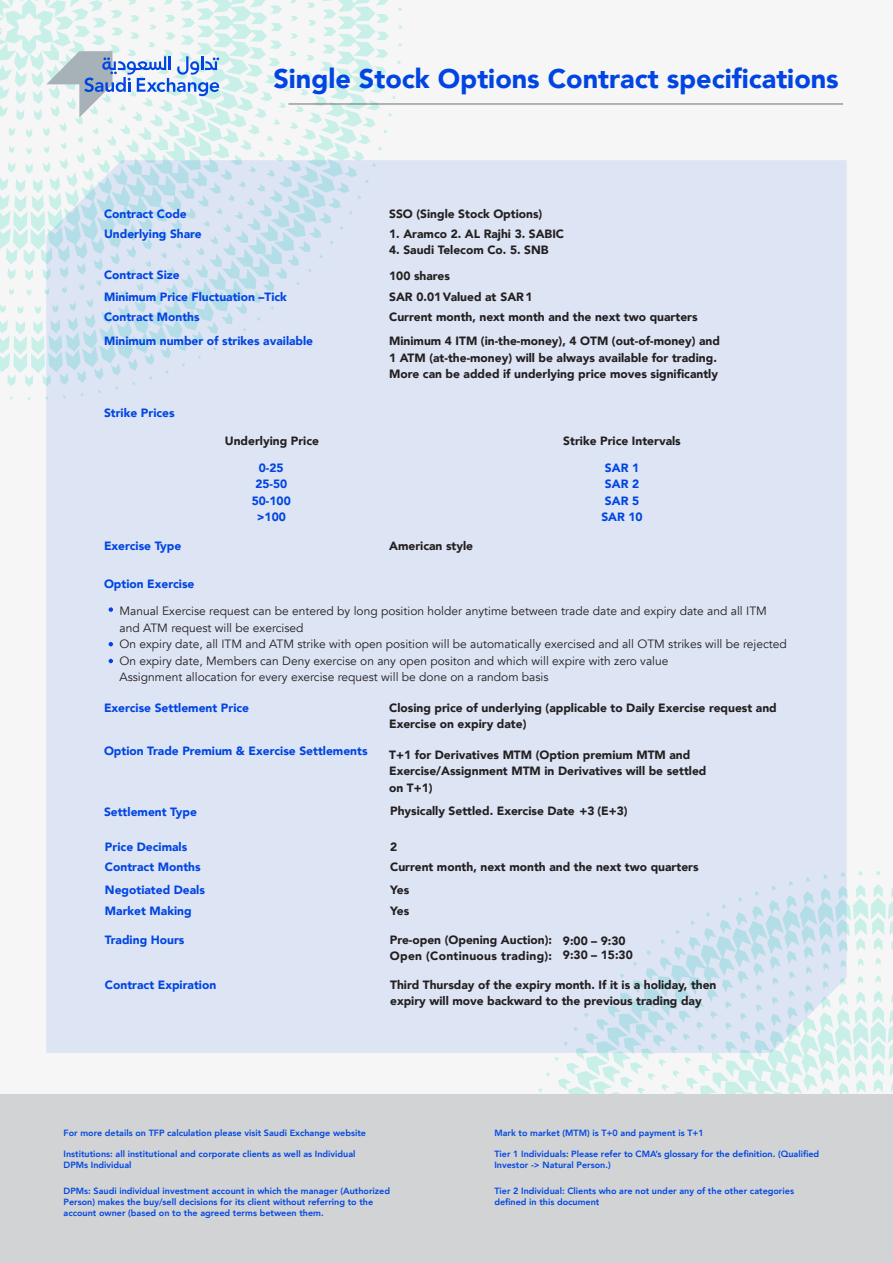
<style>
.page{position:relative;width:893px;height:1263px;background:#f6f6f6}
.page>*{position:absolute;margin:0;border:0;box-sizing:border-box;transform-origin:0 0}
.t1{font:900 27px "Avenir";color:#0045e3}
.t2{font:900 12px/16.5px "Avenir";color:#231f20}
.t3{font:12px/16.5px "Avenir";color:#231f20}
.t4{font:900 12px/16.5px "Avenir";color:#0045e3;text-align:center}
.t5{font:800 9px/10.8px "Avenir";color:#0045e3}
</style>
<div class="page">
<svg style="left:538px;top:870px;width:355px;height:224px"></svg>
<svg style="left:0;top:0;width:403px;height:400px"></svg>
<div style="left:46px;top:160px;width:801px;height:893px;background:#dde4f4"></div>
<div style="left:0;top:1094px;width:893px;height:169px;background:#d1d3d4"></div>
<svg style="left:46px;top:51px;width:173px;height:66px"></svg>
<hr style="left:288px;top:104px;width:555px;height:1px;background:#6d6e71">
<svg style="left:109px;top:607px;width:4px;height:5px"></svg>
<svg style="left:109px;top:642px;width:4px;height:4px"></svg>
<svg style="left:109px;top:659px;width:4px;height:4px"></svg>
<h1 class="t1" style="left:273px;top:56px;width:567px">Single Stock Options Contract specifications</h1>
<p class="t4" style="left:104px;top:205px;width:84px">Contract Code</p>
<p class="t2" style="left:389px;top:205px;width:155px">SSO (Single Stock Options)</p>
<p class="t4" style="left:104px;top:225px;width:99px">Underlying Share</p>
<p class="t2" style="left:389px;top:225px;width:177px">1. Aramco 2. AL Rajhi 3. SABIC</p>
<p class="t2" style="left:389px;top:242px;width:161px">4. Saudi Telecom Co. 5. SNB</p>
<p class="t4" style="left:104px;top:266px;width:77px">Contract Size</p>
<p class="t2" style="left:389px;top:267px;width:62px">100 shares</p>
<p class="t4" style="left:104px;top:288px;width:184px">Minimum Price Fluctuation –Tick</p>
<p class="t2" style="left:389px;top:288px;width:145px">SAR 0.01 Valued at SAR1</p>
<p class="t4" style="left:104px;top:308px;width:97px">Contract Months</p>
<p class="t2" style="left:389px;top:308px;width:310px">Current month, next month and the next two quarters</p>
<p class="t4" style="left:104px;top:333px;width:211px">Minimum number of strikes available</p>
<p class="t2" style="left:389px;top:333px;width:332px">Minimum 4 ITM (in-the-money), 4 OTM (out-of-money) and<br>1 ATM (at-the-money) will be always available for trading.<br>More can be added if underlying price moves significantly</p>
<p class="t4" style="left:104px;top:404px;width:72px">Strike Prices</p>
<p class="t2" style="left:225px;top:432px;width:96px">Underlying Price</p>
<p class="t2" style="left:563px;top:432px;width:119px">Strike Price Intervals</p>
<p class="t4" style="left:601px;top:459px;width:43px;text-align:left">SAR 1<br>SAR 2<br>SAR 5<br>SAR 10</p>
<p class="t4" style="left:252px;top:459px;width:41px">0-25<br>25-50<br>50-100 &gt;100</p>
<p class="t4" style="left:104px;top:537px;width:79px">Exercise Type</p>
<p class="t2" style="left:389px;top:537px;width:86px">American style</p>
<p class="t4" style="left:104px;top:575px;width:92px">Option Exercise</p>
<p class="t3" style="left:119px;top:603px;width:669px">Manual Exercise request can be entered by long position holder anytime between trade date and expiry date and all ITM and ATM request will be exercised<br>On expiry date, all ITM and ATM strike with open position will be automatically exercised and all OTM strikes will be rejected On expiry date, Members can Deny exercise on any open positon and which will expire with zero value<br>Assignment allocation for every exercise request will be done on a random basis</p>
<p class="t4" style="left:104px;top:699px;width:147px">Exercise Settlement Price</p>
<p class="t2" style="left:389px;top:699px;width:389px">Closing price of underlying (applicable to Daily Exercise request and<br>Exercise on expiry date)</p>
<p class="t4" style="left:104px;top:742px;width:265px">Option Trade Premium &amp; Exercise Settlements</p>
<p class="t2" style="left:389px;top:746px;width:319px">T+1 for Derivatives MTM (Option premium MTM and<br>Exercise/Assignment MTM in Derivatives will be settled on T+1)</p>
<p class="t4" style="left:104px;top:803px;width:94px">Settlement Type</p>
<p class="t2" style="left:390px;top:803px;width:239px">Physically Settled. Exercise Date +3 (E+3)</p>
<p class="t4" style="left:105px;top:838px;width:84px">Price Decimals</p>
<p class="t2" style="left:390px;top:838px;width:9px">2</p>
<p class="t4" style="left:105px;top:858px;width:97px">Contract Months</p>
<p class="t2" style="left:390px;top:858px;width:310px">Current month, next month and the next two quarters</p>
<p class="t4" style="left:105px;top:881px;width:101px">Negotiated Deals</p>
<p class="t2" style="left:390px;top:881px;width:21px">Yes</p>
<p class="t4" style="left:105px;top:903px;width:88px">Market Making</p>
<p class="t2" style="left:390px;top:903px;width:21px">Yes</p>
<p class="t4" style="left:105px;top:931px;width:81px">Trading Hours</p>
<p class="t4" style="left:105px;top:976px;width:113px">Contract Expiration</p>
<p class="t2" style="left:390px;top:976px;width:328px">Third Thursday of the expiry month. If it is a holiday, then expiry will move backward to the previous trading day</p>
<p class="t2" style="left:390px;top:931px;width:244px">Pre-open (Opening Auction):<br>Open (Continuous trading): 9:30 – 15:30</p>
<p class="t2" style="left:563px;top:932px;width:64px">9:00 – 9:30</p>
<p class="t5" style="left:64px;top:1128px;width:304px">For more details on TFP calculation please visit Saudi Exchange website</p>
<p class="t5" style="left:494px;top:1128px;width:211px">Mark to market (MTM) is T+0 and payment is T+1</p>
<p class="t5" style="left:494px;top:1148px;width:326px">Tier 1 Individuals: Please refer to CMA’s glossary for the definition. (Qualified<br>Investor -&gt; Natural Person.)</p>
<p class="t5" style="left:64px;top:1148px;width:293px">Institutions: all institutional and corporate clients as well as Individual<br>DPMs Individual</p>
<p class="t5" style="left:64px;top:1186px;width:328px">DPMs: Saudi individual investment account in which the manager (Authorized<br>Person) makes the buy/sell decisions for its client without referring to the account owner (based on to the agreed terms between them.</p>
<p class="t5" style="left:494px;top:1186px;width:301px">Tier 2 Individual: Clients who are not under any of the other categories defined in this document</p>
</div>
